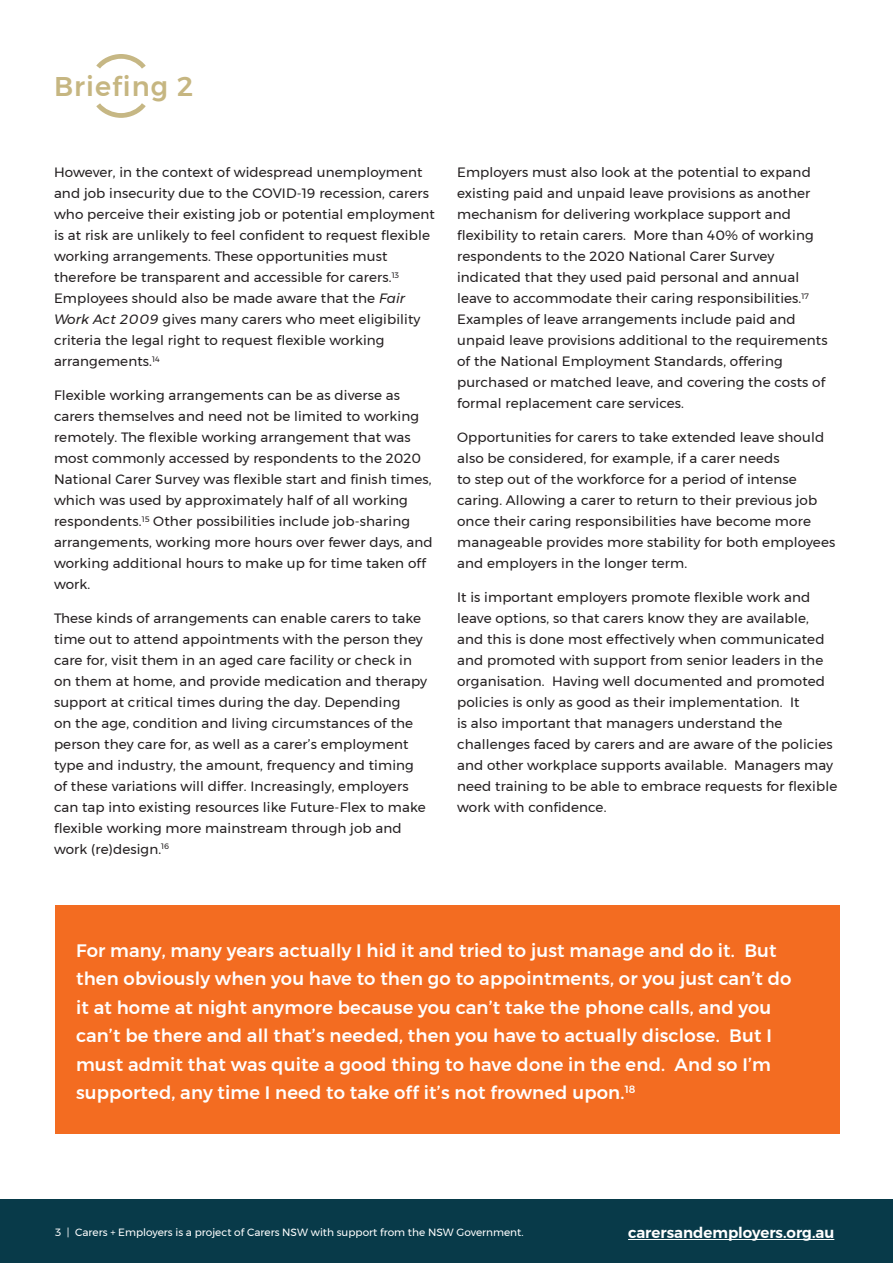
<style>
.page{position:relative;width:893px;height:1263px;background:#fff}
.page>*{position:absolute;margin:0;border:0;box-sizing:border-box;transform-origin:0 0}
.t1{font:500 27px "Montserrat";letter-spacing:.04em;color:#c6b681}
.t2{font:500 18px/28.5px "Montserrat";letter-spacing:.01em;color:#fff}
.t3{font:600 15px "Montserrat";color:#fff}
.t4{font:13.5px/21px "Montserrat";letter-spacing:.01em;color:#231f20}
.t5{font:10.5px "Montserrat";color:#fff}
.s1{font-style:italic}
</style>
<div class="page">
<svg style="left:96px;top:103px;width:50px;height:15px"></svg>
<svg style="left:96px;top:54px;width:50px;height:15px"></svg>
<div style="left:0;top:1199px;width:893px;height:64px;background:#083a49"></div>
<hr style="left:628px;top:1239px;width:206px;height:1px;background:#fff">
<div style="left:55px;top:905px;width:785px;height:228px;background:#f36c21"></div>
<p class="t1" style="left:54px;top:65px;width:140px">Briefing 2</p>
<p class="t4" style="left:54px;top:162px;width:382px">However, in the context of widespread unemployment and job insecurity due to the COVID-19 recession, carers who perceive their existing job or potential employment is at risk are unlikely to feel confident to request flexible working arrangements. These opportunities must therefore be transparent and accessible for carers.<sup>13<br></sup>Employees should also be made aware that the <span class="s1">Fair Work Act 2009</span> gives many carers who meet eligibility criteria the legal right to request flexible working arrangements.<sup>14</sup></p>
<p class="t4" style="left:54px;top:385px;width:380px">Flexible working arrangements can be as diverse as carers themselves and need not be limited to working remotely. The flexible working arrangement that was most commonly accessed by respondents to the 2020<br>National Carer Survey was flexible start and finish times, which was used by approximately half of all working respondents.<sup>15</sup> Other possibilities include job-sharing arrangements, working more hours over fewer days, and working additional hours to make up for time taken off work.</p>
<p class="t4" style="left:54px;top:607px;width:375px">These kinds of arrangements can enable carers to take time out to attend appointments with the person they care for, visit them in an aged care facility or check in on them at home, and provide medication and therapy support at critical times during the day. Depending<br>on the age, condition and living circumstances of the person they care for, as well as a carer’s employment type and industry, the amount, frequency and timing of these variations will differ. Increasingly, employers can tap into existing resources like Future-Flex to make flexible working more mainstream through job and work (re)design.<sup>16</sup></p>
<p class="t4" style="left:457px;top:162px;width:372px">Employers must also look at the potential to expand existing paid and unpaid leave provisions as another mechanism for delivering workplace support and flexibility to retain carers. More than 40% of working respondents to the 2020 National Carer Survey indicated that they used paid personal and annual leave to accommodate their caring responsibilities.<sup>17<br></sup>Examples of leave arrangements include paid and unpaid leave provisions additional to the requirements of the National Employment Standards, offering purchased or matched leave, and covering the costs of formal replacement care services.</p>
<p class="t4" style="left:457px;top:427px;width:380px">Opportunities for carers to take extended leave should also be considered, for example, if a carer needs<br>to step out of the workforce for a period of intense caring. Allowing a carer to return to their previous job once their caring responsibilities have become more manageable provides more stability for both employees and employers in the longer term.</p>
<p class="t4" style="left:457px;top:586px;width:382px">It is important employers promote flexible work and leave options, so that carers know they are available, and this is done most effectively when communicated and promoted with support from senior leaders in the organisation. Having well documented and promoted policies is only as good as their implementation. It<br>is also important that managers understand the challenges faced by carers and are aware of the policies and other workplace supports available. Managers may need training to be able to embrace requests for flexible work with confidence.</p>
<p class="t2" style="left:76px;top:936px;width:717px">For many, many years actually I hid it and tried to just manage and do it. But then obviously when you have to then go to appointments, or you just can’t do it at home at night anymore because you can’t take the phone calls, and you can’t be there and all that’s needed, then you have to actually disclose. But I must admit that was quite a good thing to have done in the end. And so I’m supported, any time I need to take off it’s not frowned upon.<sup>18</sup></p>
<p class="t5" style="left:55px;top:1224px;width:470px">3 | Carers + Employers is a project of Carers NSW with support from the NSW Government.</p>
<p class="t3" style="left:628px;top:1221px;width:208px">carersandemployers.org.au</p>
</div>
